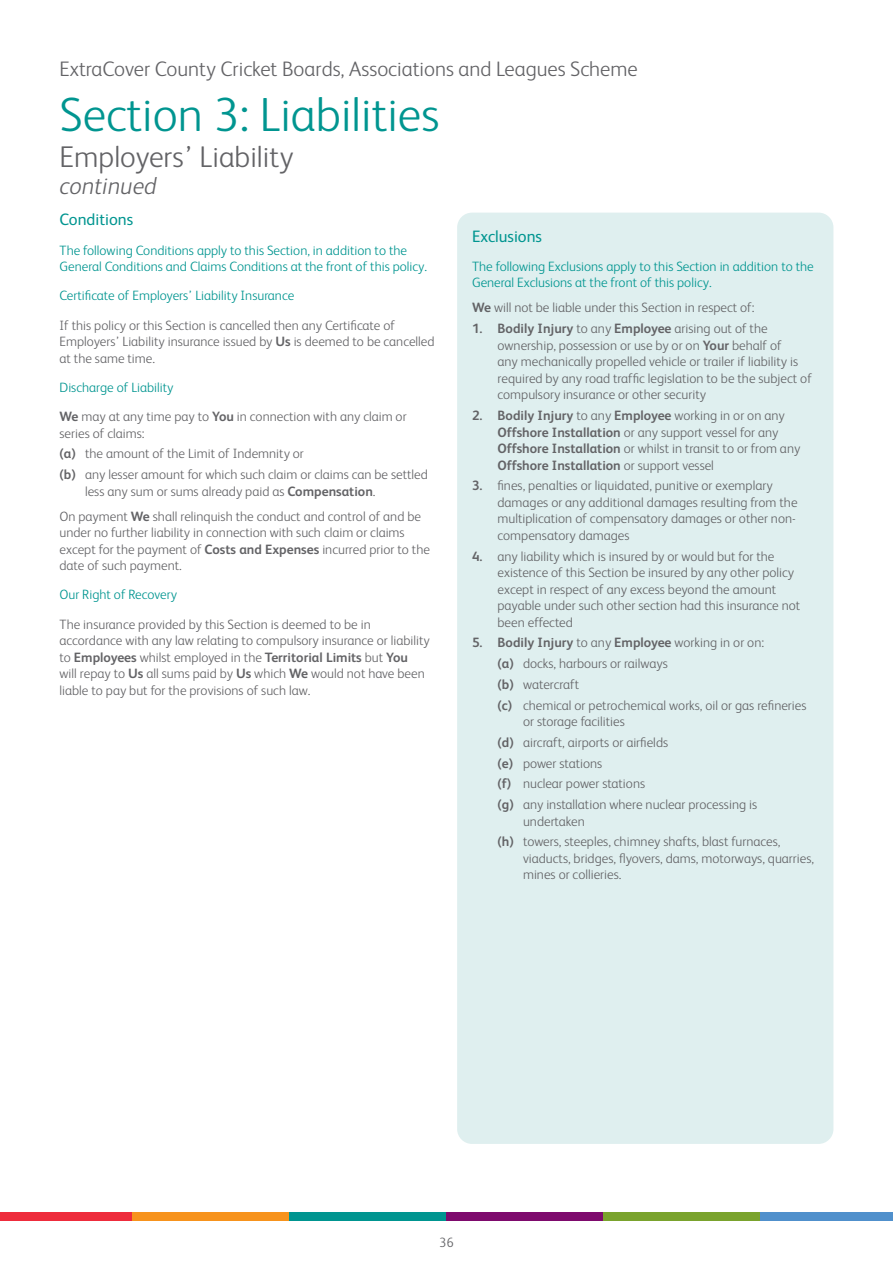
<style>
.page{position:relative;width:893px;height:1263px;background:#fff}
.page>*{position:absolute;margin:0;border:0;box-sizing:border-box;transform-origin:0 0}
.A4_Page_Title_NO_TOC{font:300 48px "FS Albert";color:#009590}
.A4_Page_Subtitle_NO{font:300 30px "FS Albert";color:#636366}
.A4_Page_continued{font:italic 300 24px "FS Albert";color:#636366}
.t1{font:300 21px "FS Albert";color:#636366}
.Title_11pt_Colour{font:16.5px "FS Albert";color:#009590}
.Body{font:300 13.5px/16.5px "FS Albert";color:#636366}
.Body_Colour{font:300 13.5px/16.5px "FS Albert";color:#009590}
.Subtitle_9pt_Colour{font:300 13.5px "FS Albert";color:#009590}
.t2{font:700 13.5px "FS Albert";color:#636366}
.s1{font-weight:700}
.s2{font-weight:300}
</style>
<div class="page">
<div style="left:0;top:1212px;width:132px;height:8px;background:#ee2c3c"></div>
<div style="left:132px;top:1212px;width:157px;height:8px;background:#f7931d"></div>
<div style="left:289px;top:1212px;width:157px;height:8px;background:#009590"></div>
<div style="left:446px;top:1212px;width:157px;height:8px;background:#7e0a6d"></div>
<div style="left:603px;top:1212px;width:157px;height:8px;background:#7aa32d"></div>
<div style="left:760px;top:1212px;width:133px;height:8px;background:#5090cc"></div>
<div style="left:457px;top:213px;width:376px;height:931px;background:#dfefef;border-radius:15px"></div>
<h3 class="t1" style="left:60px;top:55px;width:580px">ExtraCover County Cricket Boards, Associations and Leagues Scheme</h3>
<p class="A4_Page_Title_NO_TOC" style="left:60px;top:83px;width:381px">Section 3: Liabilities</p>
<p class="A4_Page_Subtitle_NO" style="left:60px;top:137px;width:235px">Employers’ Liability</p>
<p class="A4_Page_continued" style="left:60px;top:169px;width:99px">continued</p>
<p class="Title_11pt_Colour" style="left:60px;top:209px;width:75px">Conditions</p>
<p class="Body_Colour" style="left:60px;top:241px;width:369px">The following Conditions apply to this Section, in addition to the<br>General Conditions and Claims Conditions at the front of this policy.</p>
<p class="Subtitle_9pt_Colour" style="left:60px;top:287px;width:236px">Certificate of Employers’ Liability Insurance</p>
<p class="Body" style="left:60px;top:316px;width:377px">If this policy or this Section is cancelled then any Certificate of<br>Employers’ Liability insurance issued by <span class="s1">Us</span> is deemed to be cancelled at the same time.</p>
<p class="Subtitle_9pt_Colour" style="left:60px;top:378px;width:116px">Discharge of Liability</p>
<p class="Body" style="left:60px;top:408px;width:349px"><span class="s1">We</span> may at any time pay to <span class="s1">You</span> in connection with any claim or series of claims:</p>
<p class="Body" style="left:60px;top:445px;width:246px"><span class="s1">(a)</span> the amount of the Limit of Indemnity or</p>
<p class="Body" style="left:85px;top:466px;width:344px;text-indent:-26px"><span class="s1">(b)</span> any lesser amount for which such claim or claims can be settled less any sum or sums already paid as <span class="s1">Compensation</span>.</p>
<p class="Body" style="left:60px;top:507px;width:372px">On payment <span class="s1">We</span> shall relinquish the conduct and control of and be under no further liability in connection with such claim or claims except for the payment of <span class="s1">Costs and Expenses</span> incurred prior to the date of such payment.</p>
<p class="Subtitle_9pt_Colour" style="left:60px;top:586px;width:119px">Our Right of Recovery</p>
<p class="Body" style="left:60px;top:615px;width:372px">The insurance provided by this Section is deemed to be in accordance with any law relating to compulsory insurance or liability to <span class="s1">Employees</span> whilst employed in the <span class="s1">Territorial Limits</span> but <span class="s1">You<br></span>will repay to <span class="s1">Us</span> all sums paid by <span class="s1">Us</span> which <span class="s1">We</span> would not have been liable to pay but for the provisions of such law.</p>
<p class="Title_11pt_Colour" style="left:472px;top:225px;width:72px">Exclusions</p>
<p class="Body_Colour" style="left:472px;top:257px;width:343px">The following Exclusions apply to this Section in addition to the<br>General Exclusions at the front of this policy.</p>
<p class="Body" style="left:472px;top:299px;width:284px"><span class="s1">We</span> will not be liable under this Section in respect of:</p>
<p class="Body" style="left:497px;top:320px;width:316px;text-indent:-26px"><span class="s1">1. Bodily Injury</span> to any <span class="s1">Employee</span> arising out of the ownership, possession or use by or on <span class="s1">Your</span> behalf of<br>any mechanically propelled vehicle or trailer if liability is required by any road traffic legislation to be the subject of compulsory insurance or other security</p>
<p class="Body" style="left:497px;top:406px;width:304px;text-indent:-26px"><span class="s1">2. Bodily Injury</span> to any <span class="s1">Employee</span> working in or on any <span class="s1">Offshore Installation</span> or any support vessel for any <span class="s1">Offshore Installation</span> or whilst in transit to or from any <span class="s1">Offshore Installation</span> or support vessel</p>
<p class="Body" style="left:497px;top:477px;width:302px;text-indent:-26px"><span class="s1">3.</span> fines, penalties or liquidated, punitive or exemplary damages or any additional damages resulting from the multiplication of compensatory damages or other non&shy;compensatory damages</p>
<p class="Body" style="left:497px;top:547px;width:304px;text-indent:-26px"><span class="s1">4.</span> any liability which is insured by or would but for the existence of this Section be insured by any other policy except in respect of any excess beyond the amount payable under such other section had this insurance not been effected</p>
<p class="t2" style="left:472px;top:633px;width:294px">5. Bodily Injury <span class="s2">to any</span> Employee <span class="s2">working in or on:</span></p>
<p class="Body" style="left:497px;top:654px;width:172px"><span class="s1">(a)</span> docks, harbours or railways</p>
<p class="Body" style="left:497px;top:675px;width:83px"><span class="s1">(b)</span> watercraft</p>
<p class="Body" style="left:523px;top:696px;width:285px;text-indent:-26px"><span class="s1">(c)</span> chemical or petrochemical works, oil or gas refineries or storage facilities</p>
<p class="Body" style="left:497px;top:733px;width:172px"><span class="s1">(d)</span> aircraft, airports or airfields</p>
<p class="Body" style="left:497px;top:754px;width:106px"><span class="s1">(e)</span> power stations</p>
<p class="Body" style="left:497px;top:775px;width:149px"><span class="s1">(f)</span> nuclear power stations</p>
<p class="Body" style="left:523px;top:795px;width:236px;text-indent:-26px"><span class="s1">(g)</span> any installation where nuclear processing is undertaken</p>
<p class="Body" style="left:523px;top:833px;width:293px;text-indent:-26px"><span class="s1">(h)</span> towers, steeples, chimney shafts, blast furnaces, viaducts, bridges, flyovers, dams, motorways, quarries, mines or collieries.</p>
<p class="Body" style="left:439px;top:1233px;width:16px">36</p>
</div>
